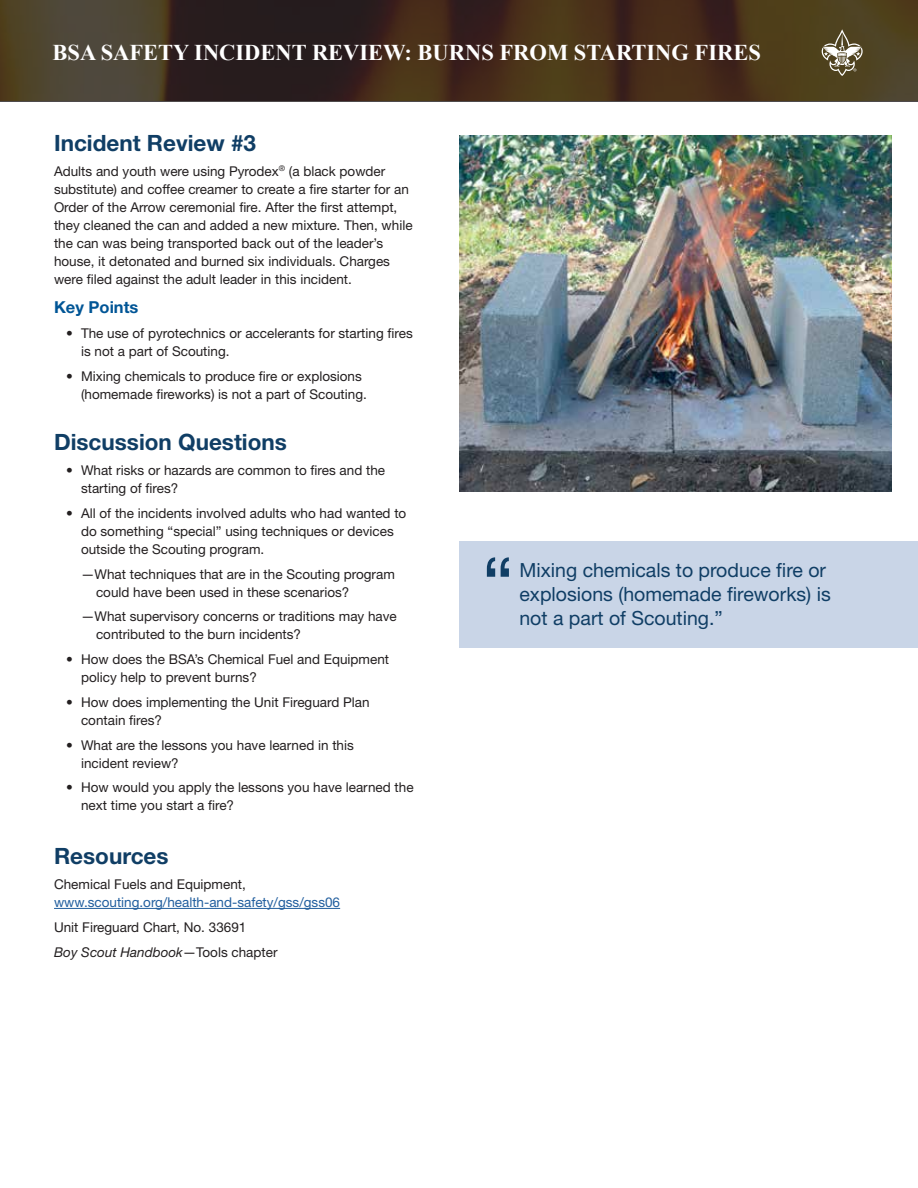
<style>
.page{position:relative;width:918px;height:1188px;background:#fff}
.page>*{position:absolute;margin:0;border:0;box-sizing:border-box;transform-origin:0 0}
.t1{font:75px "Helvetica Neue LT Std";color:#103e65}
.t2{font:700 22.5px "Times New Roman";color:#fff}
.t3{font:700 22.5px "Helvetica Neue LT Std";color:#103e65}
.t4{font:19.5px/24px "Helvetica Neue LT Std";color:#103e65}
.t5{font:700 16.5px "Helvetica Neue LT Std";color:#005596}
.t6{font:13.5px/18px "Helvetica Neue LT Std";color:#231f20}
.t7{font:13.5px "Helvetica Neue LT Std";color:#215e9e}
.s1{font-style:italic}
</style>
<div class="page">
<img style="left:459px;top:135px;width:433px;height:356px">
<svg style="left:0;top:0;width:918px;height:102px;background:#413020"></svg>
<svg style="left:822px;top:29px;width:41px;height:47px;background:#7c7359"></svg>
<hr style="left:54px;top:908px;width:286px;height:1px;background:#215e9e">
<div style="left:459px;top:541px;width:459px;height:106px;background:#c9d5e7"></div>
<h2 class="t2" style="left:53px;top:37px;width:710px">BSA SAFETY INCIDENT REVIEW: BURNS FROM STARTING FIRES</h2>
<h2 class="t3" style="left:54px;top:129px;width:204px">Incident Review #3</h2>
<p class="t6" style="left:54px;top:162px;width:360px">Adults and youth were using Pyrodex<sup>®</sup> (a black powder substitute) and coffee creamer to create a fire starter for an Order of the Arrow ceremonial fire. After the first attempt, they cleaned the can and added a new mixture. Then, while the can was being transported back out of the leader’s house, it detonated and burned six individuals. Charges were filed against the adult leader in this incident.</p>
<p class="t5" style="left:54px;top:297px;width:86px">Key Points</p>
<p class="t6" style="left:81px;top:324px;width:333px;text-indent:-15px">• The use of pyrotechnics or accelerants for starting fires is not a part of Scouting.</p>
<p class="t6" style="left:81px;top:367px;width:287px;text-indent:-15px">• Mixing chemicals to produce fire or explosions (homemade fireworks) is not a part of Scouting.</p>
<h2 class="t3" style="left:54px;top:428px;width:234px">Discussion Questions</h2>
<p class="t6" style="left:81px;top:461px;width:306px;text-indent:-15px">• What risks or hazards are common to fires and the starting of fires?</p>
<p class="t6" style="left:81px;top:504px;width:327px;text-indent:-15px">• All of the incidents involved adults who had wanted to do something “special” using techniques or devices outside the Scouting program.</p>
<p class="t6" style="left:96px;top:565px;width:300px;text-indent:-15px">—What techniques that are in the Scouting program could have been used in these scenarios?</p>
<p class="t6" style="left:96px;top:607px;width:302px;text-indent:-15px">—What supervisory concerns or traditions may have contributed to the burn incidents?</p>
<p class="t6" style="left:81px;top:650px;width:310px;text-indent:-15px">• How does the BSA’s Chemical Fuel and Equipment policy help to prevent burns?</p>
<p class="t6" style="left:81px;top:693px;width:290px;text-indent:-15px">• How does implementing the Unit Fireguard Plan contain fires?</p>
<p class="t6" style="left:81px;top:736px;width:274px;text-indent:-15px">• What are the lessons you have learned in this incident review?</p>
<p class="t6" style="left:81px;top:778px;width:334px;text-indent:-15px">• How would you apply the lessons you have learned the next time you start a fire?</p>
<h2 class="t3" style="left:54px;top:842px;width:116px">Resources</h2>
<p class="t6" style="left:54px;top:875px;width:193px">Chemical Fuels and Equipment,</p>
<p class="t7" style="left:54px;top:894px;width:288px">www.scouting.org/health-and-safety/gss/gss06</p>
<p class="t6" style="left:54px;top:914px;width:225px;line-height:24.8px">Unit Fireguard Chart, No. 33691<br><span class="s1">Boy Scout Handbook</span>—Tools chapter</p>
<h1 class="t1" style="left:482px;top:540px;width:33px">“</h1>
<h3 class="t4" style="left:519px;top:558px;width:313px">Mixing chemicals to produce fire or explosions (homemade fireworks) is</h3>
<h3 class="t4" style="left:519px;top:606px;width:205px">not a part of Scouting.”</h3>
</div>
